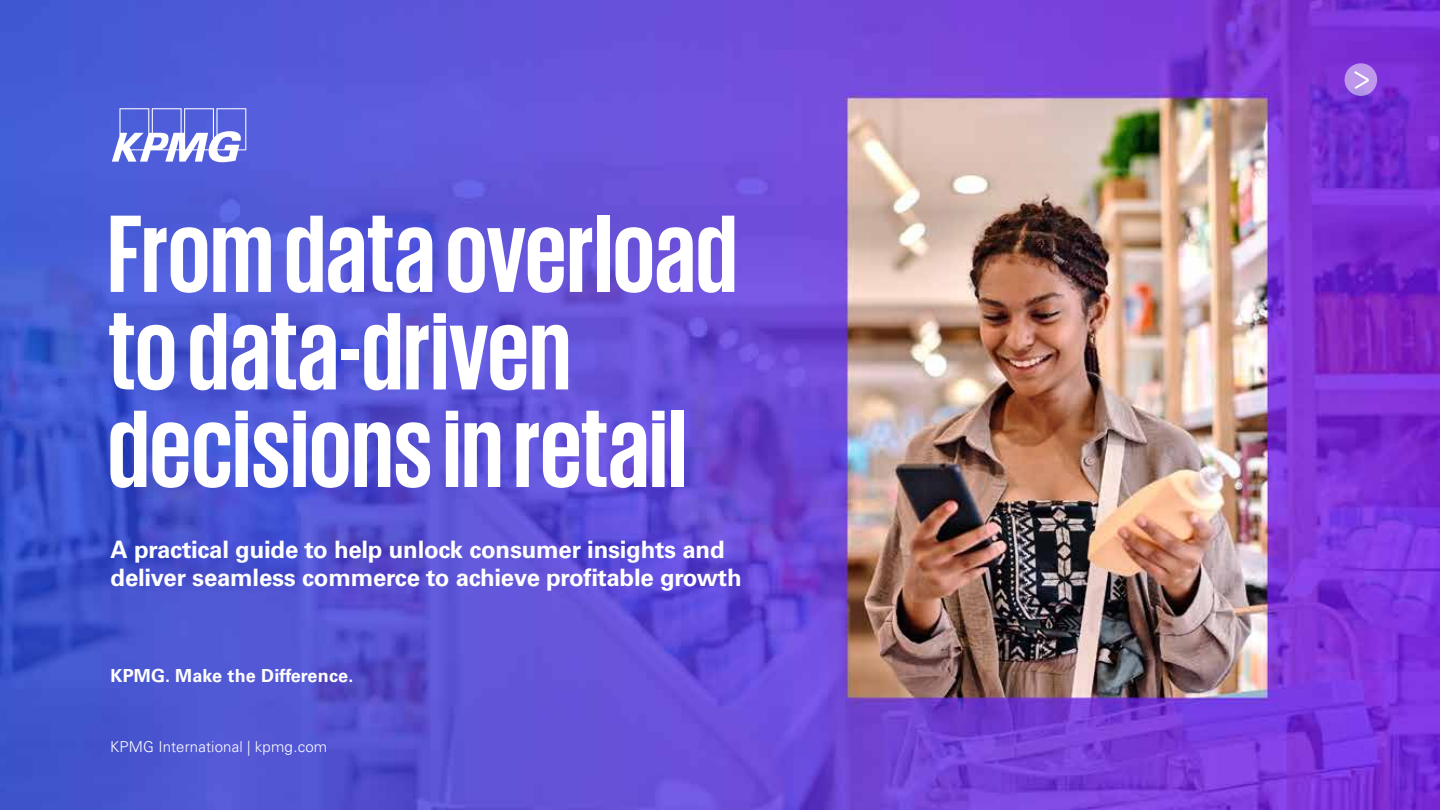
<style>
.page{position:relative;width:1440px;height:810px;background:#fff}
.page>*{position:absolute;margin:0;border:0;box-sizing:border-box;transform-origin:0 0}
.t1{font:700 112.5px/97.5px "KPMG";color:#fff}
.t2{font:700 24px/28.8px "Univers LT Std";letter-spacing:-.01em;color:#fff}
.t3{font:700 18px "Univers LT Std";letter-spacing:.01em;color:#fff}
.t4{font:300 15px "Univers LT Std";letter-spacing:.01em;color:#fff}
</style>
<div class="page">
<img style="left:0;top:0;width:1440px;height:810px">
<svg style="left:112px;top:108px;width:134px;height:54px"></svg>
<svg style="left:1344px;top:63px;width:33px;height:33px"></svg>
<svg style="left:1351px;top:69px;width:17px;height:22px"></svg>
<h1 class="t1" style="left:108px;top:202px;width:631px">From data overload to data-driven decisions in retail</h1>
<p class="t2" style="left:111px;top:535px;width:633px">A practical guide to help unlock consumer insights and deliver seamless commerce to achieve profitable growth</p>
<p class="t3" style="left:111px;top:665px;width:244px">KPMG. Make the Difference.</p>
<p class="t4" style="left:110px;top:737px;width:219px">KPMG International | kpmg.com</p>
</div>
